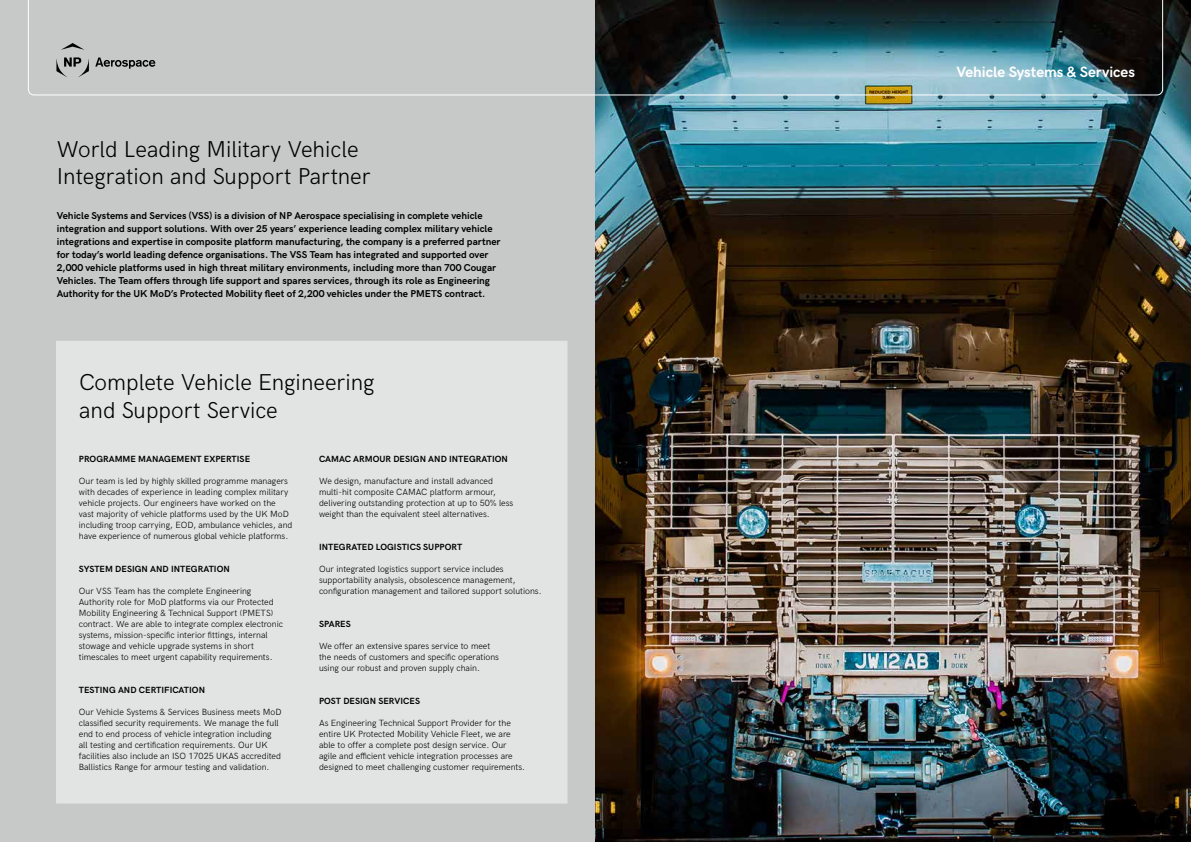
<style>
.page{position:relative;width:1191px;height:842px;background:#c7c9c8}
.page>*{position:absolute;margin:0;border:0;box-sizing:border-box;transform-origin:0 0}
.t1{font:300 23px/27.5px "HK Grotesk";color:#000}
.t2{font:700 15px "HK Grotesk";color:#fff}
.t3{font:700 10px/13px "HK Grotesk";color:#000}
.t4{font:300 9px/11px "HK Grotesk";color:#000}
.t5{font:700 9px "HK Grotesk";letter-spacing:.005em;color:#000}
</style>
<div class="page">
<div style="left:56px;top:341px;width:511px;height:463px;background:#e2e3e3"></div>
<img style="left:595px;top:0;width:596px;height:842px">
<svg style="left:28px;top:0;width:1135px;height:96px"></svg>
<h1 class="t1" style="left:57px;top:133px;width:315px">World Leading Military Vehicle<br>Integration and Support Partner</h1>
<p class="t3" style="left:57px;top:208px;width:445px">Vehicle Systems and Services (VSS) is a division of NP Aerospace specialising in complete vehicle integration and support solutions. With over 25 years’ experience leading complex military vehicle integrations and expertise in composite platform manufacturing, the company is a preferred partner for today’s world leading defence organisations. The VSS Team has integrated and supported over 2,000 vehicle platforms used in high threat military environments, including more than 700 Cougar Vehicles. The Team offers through life support and spares services, through its role as Engineering Authority for the UK MoD’s Protected Mobility fleet of 2,200 vehicles under the PMETS contract.</p>
<h1 class="t1" style="left:79px;top:366px;width:297px">Complete Vehicle Engineering and Support Service</h1>
<p class="t5" style="left:79px;top:452px;width:173px">PROGRAMME MANAGEMENT EXPERTISE</p>
<p class="t4" style="left:79px;top:475px;width:215px">Our team is led by highly skilled programme managers with decades of experience in leading complex military vehicle projects. Our engineers have worked on the vast majority of vehicle platforms used by the UK MoD including troop carrying, EOD, ambulance vehicles, and have experience of numerous global vehicle platforms.</p>
<p class="t5" style="left:79px;top:562px;width:152px">SYSTEM DESIGN AND INTEGRATION</p>
<p class="t4" style="left:79px;top:585px;width:206px">Our VSS Team has the complete Engineering Authority role for MoD platforms via our Protected Mobility Engineering &amp; Technical Support (PMETS) contract. We are able to integrate complex electronic systems, mission-specific interior fittings, internal stowage and vehicle upgrade systems in short timescales to meet urgent capability requirements.</p>
<p class="t5" style="left:79px;top:683px;width:128px">TESTING AND CERTIFICATION</p>
<p class="t4" style="left:79px;top:706px;width:204px">Our Vehicle Systems &amp; Services Business meets MoD classified security requirements. We manage the full end to end process of vehicle integration including all testing and certification requirements. Our UK facilities also include an ISO 17025 UKAS accredited Ballistics Range for armour testing and validation.</p>
<p class="t5" style="left:319px;top:452px;width:190px">CAMAC ARMOUR DESIGN AND INTEGRATION</p>
<p class="t4" style="left:319px;top:475px;width:196px">We design, manufacture and install advanced multi-hit composite CAMAC platform armour, delivering outstanding protection at up to 50% less weight than the equivalent steel alternatives.</p>
<p class="t5" style="left:319px;top:540px;width:145px">INTEGRATED LOGISTICS SUPPORT</p>
<p class="t4" style="left:319px;top:563px;width:224px">Our integrated logistics support service includes supportability analysis, obsolescence management, configuration management and tailored support solutions.</p>
<p class="t5" style="left:319px;top:617px;width:33px">SPARES</p>
<p class="t4" style="left:319px;top:640px;width:181px">We offer an extensive spares service to meet the needs of customers and specific operations using our robust and proven supply chain.</p>
<p class="t5" style="left:319px;top:694px;width:102px">POST DESIGN SERVICES</p>
<p class="t4" style="left:319px;top:717px;width:208px">As Engineering Technical Support Provider for the entire UK Protected Mobility Vehicle Fleet, we are able to offer a complete post design service. Our agile and efficient vehicle integration processes are designed to meet challenging customer requirements.</p>
<h2 class="t2" style="left:956px;top:61px;width:180px">Vehicle Systems &amp; Services</h2>
</div>
